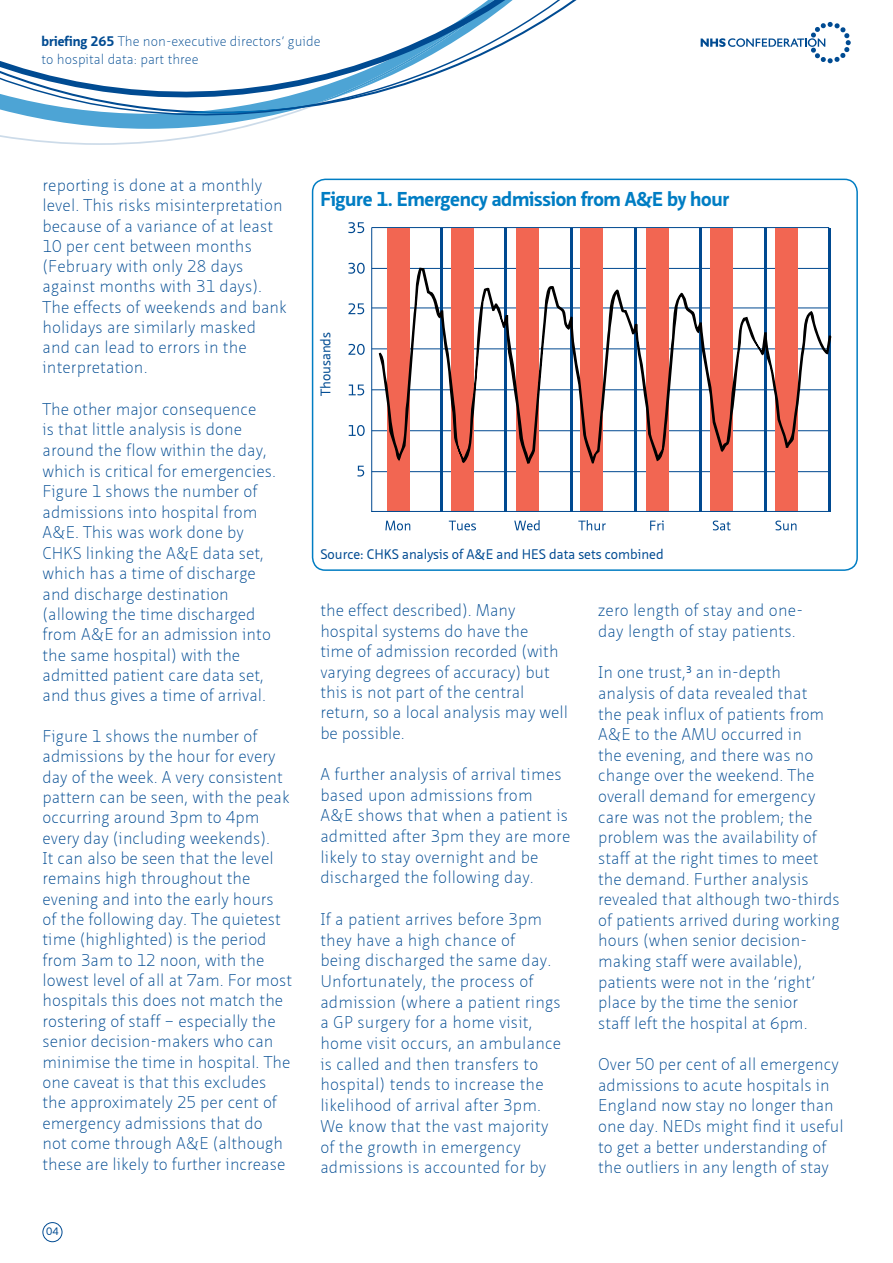
<style>
.page{position:relative;width:893px;height:1263px;background:#fff}
.page>*{position:absolute;margin:0;border:0;box-sizing:border-box;transform-origin:0 0}
.t1{font:700 19.5px "Neue Sans";letter-spacing:-.015em;color:#007dc3}
.t2{font:100 16.5px/20.5px "Neue Sans";color:#004b92}
.t3{font:100 13.5px/18px "Neue Sans";color:#004b92}
.t4{font:13.5px "Neue Sans";color:#004b92}
.t5{font:10.5px "Neue Sans";color:#004b92}
.s1{font-weight:700}
</style>
<div class="page">
<svg style="left:0;top:0;width:577px;height:145px"></svg>
<div style="left:43px;top:1222px;width:19px;height:20px;border:1px solid #004b92;border-radius:50%"></div>
<svg style="left:701px;top:22px;width:150px;height:41px"></svg>
<div style="left:312px;top:179px;width:546px;height:392px;border:2px solid #007dc3;border-radius:13px"></div>
<svg style="left:385px;top:521px;width:25px;height:9px"></svg>
<svg style="left:449px;top:521px;width:27px;height:9px"></svg>
<svg style="left:514px;top:520px;width:26px;height:10px"></svg>
<svg style="left:578px;top:520px;width:28px;height:10px"></svg>
<svg style="left:650px;top:520px;width:14px;height:10px"></svg>
<svg style="left:713px;top:521px;width:18px;height:9px"></svg>
<svg style="left:775px;top:521px;width:21px;height:9px"></svg>
<svg style="left:357px;top:466px;width:7px;height:10px"></svg>
<svg style="left:349px;top:425px;width:16px;height:11px"></svg>
<svg style="left:349px;top:385px;width:15px;height:10px"></svg>
<svg style="left:348px;top:344px;width:17px;height:11px"></svg>
<svg style="left:348px;top:303px;width:16px;height:11px"></svg>
<svg style="left:348px;top:263px;width:17px;height:11px"></svg>
<svg style="left:348px;top:222px;width:16px;height:11px"></svg>
<hr style="left:372px;top:471px;width:457px;height:1px;background:#004990">
<hr style="left:372px;top:430px;width:457px;height:1px;background:#004990">
<hr style="left:372px;top:389px;width:457px;height:1px;background:#004990">
<hr style="left:372px;top:348px;width:457px;height:1px;background:#004990">
<hr style="left:372px;top:268px;width:457px;height:1px;background:#004990">
<hr style="left:372px;top:227px;width:457px;height:1px;background:#004990">
<hr style="left:372px;top:308px;width:457px;height:1px;background:#004990">
<hr style="left:440px;top:228px;width:2px;height:283px;background:#004990">
<hr style="left:504px;top:228px;width:3px;height:283px;background:#004990">
<hr style="left:570px;top:228px;width:2px;height:283px;background:#004990">
<hr style="left:634px;top:228px;width:3px;height:283px;background:#004990">
<hr style="left:699px;top:228px;width:3px;height:283px;background:#004990">
<hr style="left:764px;top:228px;width:3px;height:283px;background:#004990">
<hr style="left:828px;top:228px;width:3px;height:283px;background:#004990">
<div style="left:387px;top:228px;width:22px;height:283px;background:#f26652"></div>
<div style="left:451px;top:228px;width:23px;height:283px;background:#f26652"></div>
<div style="left:516px;top:228px;width:23px;height:283px;background:#f26652"></div>
<div style="left:580px;top:228px;width:23px;height:283px;background:#f26652"></div>
<div style="left:646px;top:228px;width:23px;height:283px;background:#f26652"></div>
<div style="left:710px;top:228px;width:23px;height:283px;background:#f26652"></div>
<div style="left:775px;top:228px;width:23px;height:283px;background:#f26652"></div>
<hr style="left:372px;top:511px;width:459px;height:1px;background:#004990">
<hr style="left:371px;top:228px;width:1px;height:284px;background:#004990">
<svg style="left:378px;top:266px;width:454px;height:201px"></svg>
<p class="t3" style="left:42px;top:33px;width:280px"><span class="s1">briefing 265</span> The non-executive directors’ guide to hospital data: part three</p>
<p class="t2" style="left:43px;top:176px;width:246px">reporting is done at a monthly level. This risks misinterpretation because of a variance of at least<br>10 per cent between months (February with only 28 days against months with 31 days).<br>The effects of weekends and bank holidays are similarly masked and can lead to errors in the interpretation.</p>
<p class="t2" style="left:43px;top:399px;width:235px">The other major consequence<br>is that little analysis is done around the flow within the day, which is critical for emergencies.<br>Figure 1 shows the number of admissions into hospital from<br>A&amp;E. This was work done by<br>CHKS linking the A&amp;E data set, which has a time of discharge and discharge destination (allowing the time discharged from A&amp;E for an admission into the same hospital) with the admitted patient care data set, and thus gives a time of arrival.</p>
<p class="t2" style="left:43px;top:726px;width:251px">Figure 1 shows the number of admissions by the hour for every day of the week. A very consistent pattern can be seen, with the peak occurring around 3pm to 4pm every day (including weekends).<br>It can also be seen that the level remains high throughout the evening and into the early hours<br>of the following day. The quietest time (highlighted) is the period from 3am to 12 noon, with the lowest level of all at 7am. For most hospitals this does not match the rostering of staff – especially the senior decision-makers who can minimise the time in hospital. The one caveat is that this excludes the approximately 25 per cent of emergency admissions that do<br>not come through A&amp;E (although these are likely to further increase</p>
<p class="t5" style="left:46px;top:1225px;width:14px">04</p>
<p class="t1" style="left:320px;top:187px;width:410px">Figure 1. Emergency admission from A&amp;E by hour</p>
<p class="t4" style="left:318px;top:396px;width:66px;rotate:-90deg">Thousands</p>
<p class="t4" style="left:320px;top:546px;width:345px">Source: CHKS analysis of A&amp;E and HES data sets combined</p>
<p class="t2" style="left:320px;top:601px;width:249px">the effect described). Many hospital systems do have the<br>time of admission recorded (with varying degrees of accuracy) but this is not part of the central return, so a local analysis may well be possible.</p>
<p class="t2" style="left:320px;top:764px;width:252px">A further analysis of arrival times based upon admissions from<br>A&amp;E shows that when a patient is admitted after 3pm they are more likely to stay overnight and be discharged the following day.</p>
<p class="t2" style="left:320px;top:909px;width:242px">If a patient arrives before 3pm they have a high chance of<br>being discharged the same day.<br>Unfortunately, the process of admission (where a patient rings a GP surgery for a home visit, home visit occurs, an ambulance is called and then transfers to hospital) tends to increase the likelihood of arrival after 3pm.<br>We know that the vast majority of the growth in emergency admissions is accounted for by</p>
<p class="t2" style="left:598px;top:601px;width:206px">zero length of stay and one&shy;day length of stay patients.</p>
<p class="t2" style="left:598px;top:663px;width:243px">In one trust,<sup>3</sup> an in-depth analysis of data revealed that<br>the peak influx of patients from<br>A&amp;E to the AMU occurred in<br>the evening, and there was no change over the weekend. The overall demand for emergency care was not the problem; the problem was the availability of staff at the right times to meet the demand. Further analysis revealed that although two-thirds of patients arrived during working hours (when senior decision&shy;making staff were available), patients were not in the ‘right’ place by the time the senior<br>staff left the hospital at 6pm.</p>
<p class="t2" style="left:598px;top:1054px;width:247px">Over 50 per cent of all emergency admissions to acute hospitals in<br>England now stay no longer than one day. NEDs might find it useful to get a better understanding of the outliers in any length of stay</p>
</div>
